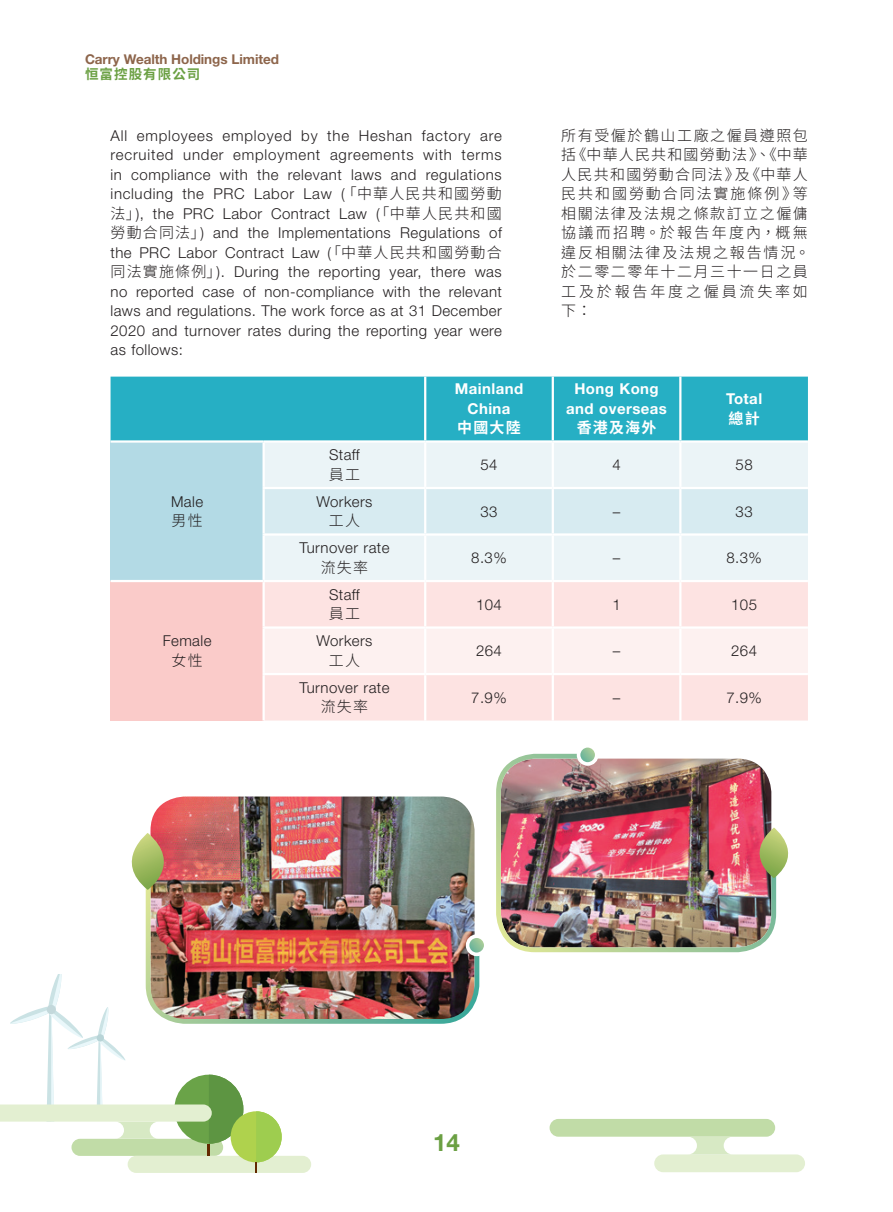
<style>
.page{position:relative;width:893px;height:1212px;background:#fff}
.page>*{position:absolute;margin:0;border:0;box-sizing:border-box;transform-origin:0 0}
.t1{font:700 24px "Helvetica Neue LT Std";color:#6ba043}
.Body_Text{font:300 15px/19.5px "Helvetica Neue LT Std";letter-spacing:.03em;color:#231f20;text-align:justify}
.C_Body_Text{font:300 15px/19.5px "Source Han Sans TC";letter-spacing:.105em;color:#231f20}
.Body_Text-2{font:700 15px/19.5px "Helvetica Neue LT Std";letter-spacing:.03em;color:#fff;text-align:center}
.Body_Text-3{font:300 15px "Source Han Sans TC";letter-spacing:.08em;color:#231f20}
.Body_Text-4{font:700 15px "Source Han Sans TC";letter-spacing:.08em;color:#fff}
.t2{font:700 13.5px "Helvetica Neue LT Std";letter-spacing:-.005em;color:#8d654b}
.t3{font:700 13.5px "Source Han Sans TC";letter-spacing:.08em;color:#6ba043}
.s1{font-family:"Source Han Sans TC"}
</style>
<div class="page">
<svg style="left:0;top:974px;width:311px;height:199px"></svg>
<svg style="left:550px;top:1119px;width:255px;height:53px"></svg>
<div style="left:111px;top:377px;width:697px;height:63px;background:#26afc4"></div>
<div style="left:111px;top:441px;width:153px;height:140px;background:#b3dae5"></div>
<div style="left:265px;top:443px;width:543px;height:137px;background:#ebf4f7"></div>
<div style="left:265px;top:489px;width:543px;height:44px;background:#d7ebf1"></div>
<div style="left:111px;top:581px;width:153px;height:139px;background:#facbc9"></div>
<div style="left:265px;top:582px;width:543px;height:138px;background:#fde3e2"></div>
<div style="left:265px;top:629px;width:543px;height:44px;background:#fdf1f0"></div>
<hr style="left:111px;top:440px;width:153px;height:3px;background:#fff">
<hr style="left:262px;top:443px;width:3px;height:44px;background:#fff">
<hr style="left:424px;top:443px;width:2px;height:44px;background:#fff">
<hr style="left:552px;top:443px;width:2px;height:44px;background:#fff">
<hr style="left:679px;top:443px;width:2px;height:44px;background:#fff">
<hr style="left:262px;top:487px;width:163px;height:2px;background:#fff">
<hr style="left:262px;top:489px;width:3px;height:44px;background:#fff">
<hr style="left:425px;top:487px;width:128px;height:2px;background:#fff">
<hr style="left:424px;top:489px;width:2px;height:44px;background:#fff">
<hr style="left:553px;top:487px;width:127px;height:2px;background:#fff">
<hr style="left:552px;top:489px;width:2px;height:44px;background:#fff">
<hr style="left:680px;top:487px;width:128px;height:2px;background:#fff">
<hr style="left:679px;top:489px;width:2px;height:44px;background:#fff">
<hr style="left:262px;top:582px;width:3px;height:44px;background:#fff">
<hr style="left:424px;top:582px;width:2px;height:44px;background:#fff">
<hr style="left:262px;top:626px;width:163px;height:3px;background:#fff">
<hr style="left:262px;top:629px;width:3px;height:44px;background:#fff">
<hr style="left:424px;top:629px;width:2px;height:44px;background:#fff">
<hr style="left:262px;top:533px;width:163px;height:3px;background:#fff">
<hr style="left:262px;top:536px;width:3px;height:44px;background:#fff">
<hr style="left:425px;top:533px;width:128px;height:3px;background:#fff">
<hr style="left:424px;top:536px;width:2px;height:44px;background:#fff">
<hr style="left:553px;top:533px;width:127px;height:3px;background:#fff">
<hr style="left:552px;top:536px;width:2px;height:44px;background:#fff">
<hr style="left:680px;top:533px;width:128px;height:3px;background:#fff">
<hr style="left:679px;top:536px;width:2px;height:44px;background:#fff">
<hr style="left:262px;top:673px;width:163px;height:2px;background:#fff">
<hr style="left:262px;top:675px;width:3px;height:45px;background:#fff">
<hr style="left:424px;top:675px;width:2px;height:45px;background:#fff">
<hr style="left:111px;top:580px;width:153px;height:2px;background:#fff">
<hr style="left:552px;top:582px;width:2px;height:44px;background:#fff">
<hr style="left:679px;top:582px;width:2px;height:44px;background:#fff">
<hr style="left:425px;top:626px;width:128px;height:3px;background:#fff">
<hr style="left:553px;top:626px;width:127px;height:3px;background:#fff">
<hr style="left:552px;top:629px;width:2px;height:44px;background:#fff">
<hr style="left:680px;top:626px;width:128px;height:3px;background:#fff">
<hr style="left:679px;top:629px;width:2px;height:44px;background:#fff">
<hr style="left:425px;top:673px;width:128px;height:2px;background:#fff">
<hr style="left:553px;top:673px;width:127px;height:2px;background:#fff">
<hr style="left:552px;top:675px;width:2px;height:45px;background:#fff">
<hr style="left:680px;top:673px;width:128px;height:2px;background:#fff">
<hr style="left:679px;top:675px;width:2px;height:45px;background:#fff">
<hr style="left:424px;top:377px;width:2px;height:63px;background:#fff">
<hr style="left:552px;top:377px;width:2px;height:63px;background:#fff">
<hr style="left:679px;top:377px;width:2px;height:63px;background:#fff">
<img style="left:496px;top:753px;width:281px;height:200px">
<svg style="left:742px;top:827px;width:47px;height:51px;background:#c98b76"></svg>
<svg style="left:579px;top:746px;width:18px;height:18px"></svg>
<div style="left:577px;top:744px;width:22px;height:22px;border:4px solid #fff;border-radius:50%"></div>
<img style="left:151px;top:796px;width:324px;height:57px">
<img style="left:143px;top:853px;width:337px;height:173px">
<svg style="left:131px;top:833px;width:53px;height:57px;background:#bc926f"></svg>
<svg style="left:468px;top:936px;width:18px;height:18px"></svg>
<div style="left:466px;top:934px;width:22px;height:22px;border:4px solid #fff;border-radius:50%"></div>
<p class="t2" style="left:85px;top:51px;width:195px">Carry Wealth Holdings Limited</p>
<p class="t3" style="left:85px;top:67px;width:117px">恒富控股有限公司</p>
<p class="Body_Text" style="left:111px;top:125px;width:393px">All employees employed by the Heshan factory are recruited under employment agreements with terms in compliance with the relevant laws and regulations including the PRC Labor Law (<span class="s1">「中華人民共和國勞動法」</span>), the PRC Labor Contract Law (<span class="s1">「中華人民共和國勞動合同法」</span>) and the Implementations Regulations of the PRC Labor Contract Law (<span class="s1">「中華人民共和國勞動合同法實施條例」</span>). During the reporting year, there was no reported case of non-compliance with the relevant laws and regulations. The work force as at 31 December 2020 and turnover rates during the reporting year were as follows:</p>
<p class="Body_Text-2" style="left:455px;top:379px;width:70px">Mainland<br>China</p>
<p class="Body_Text-4" style="left:457px;top:419px;width:65px">中國大陸</p>
<p class="C_Body_Text" style="left:561px;top:126px;width:250px">所有受僱於鶴山工廠之僱員遵照包括《中華人民共和國勞動法》、《中華人民共和國勞動合同法》及《中華人民共和國勞動合同法實施條例》等相關法律及法規之條款訂立之僱傭協議而招聘。於報告年度內，概無違反相關法律及法規之報告情況。於二零二零年十二月三十一日之員工及於報告年度之僱員流失率如下：</p>
<p class="Body_Text-2" style="left:566px;top:379px;width:102px">Hong Kong and overseas</p>
<p class="Body_Text-4" style="left:577px;top:419px;width:81px">香港及海外</p>
<p class="Body_Text-2" style="left:726px;top:389px;width:38px">Total</p>
<p class="Body_Text-4" style="left:729px;top:410px;width:33px">總計</p>
<p class="Body_Text" style="left:171px;top:491px;width:34px">Male</p>
<p class="Body_Text-3" style="left:172px;top:512px;width:33px">男性</p>
<p class="Body_Text" style="left:163px;top:631px;width:50px">Female</p>
<p class="Body_Text-3" style="left:172px;top:652px;width:33px">女性</p>
<p class="Body_Text" style="left:329px;top:445px;width:32px">Staff</p>
<p class="Body_Text-3" style="left:329px;top:466px;width:33px">員工</p>
<p class="Body_Text" style="left:316px;top:491px;width:58px">Workers</p>
<p class="Body_Text-3" style="left:329px;top:512px;width:33px">工人</p>
<p class="Body_Text" style="left:299px;top:538px;width:92px">Turnover rate</p>
<p class="Body_Text-3" style="left:321px;top:559px;width:49px">流失率</p>
<p class="Body_Text" style="left:329px;top:584px;width:32px">Staff</p>
<p class="Body_Text-3" style="left:329px;top:605px;width:33px">員工</p>
<p class="Body_Text" style="left:316px;top:631px;width:58px">Workers</p>
<p class="Body_Text-3" style="left:329px;top:652px;width:33px">工人</p>
<p class="Body_Text" style="left:299px;top:677px;width:92px">Turnover rate</p>
<p class="Body_Text-3" style="left:321px;top:698px;width:49px">流失率</p>
<p class="Body_Text" style="left:480px;top:455px;width:19px">54</p>
<p class="Body_Text" style="left:612px;top:455px;width:10px">4</p>
<p class="Body_Text" style="left:736px;top:455px;width:19px">58</p>
<p class="Body_Text" style="left:480px;top:501px;width:19px">33</p>
<p class="Body_Text" style="left:613px;top:501px;width:9px">–</p>
<p class="Body_Text" style="left:736px;top:501px;width:19px">33</p>
<p class="Body_Text" style="left:471px;top:548px;width:37px">8.3%</p>
<p class="Body_Text" style="left:613px;top:548px;width:9px">–</p>
<p class="Body_Text" style="left:726px;top:548px;width:37px">8.3%</p>
<p class="Body_Text" style="left:476px;top:594px;width:27px">104</p>
<p class="Body_Text" style="left:612px;top:594px;width:10px">1</p>
<p class="Body_Text" style="left:731px;top:594px;width:27px">105</p>
<p class="Body_Text" style="left:476px;top:641px;width:27px">264</p>
<p class="Body_Text" style="left:613px;top:641px;width:9px">–</p>
<p class="Body_Text" style="left:731px;top:641px;width:27px">264</p>
<p class="Body_Text" style="left:471px;top:687px;width:37px">7.9%</p>
<p class="Body_Text" style="left:613px;top:687px;width:9px">–</p>
<p class="Body_Text" style="left:726px;top:687px;width:37px">7.9%</p>
<h1 class="t1" style="left:433px;top:1128px;width:28px">14</h1>
</div>
